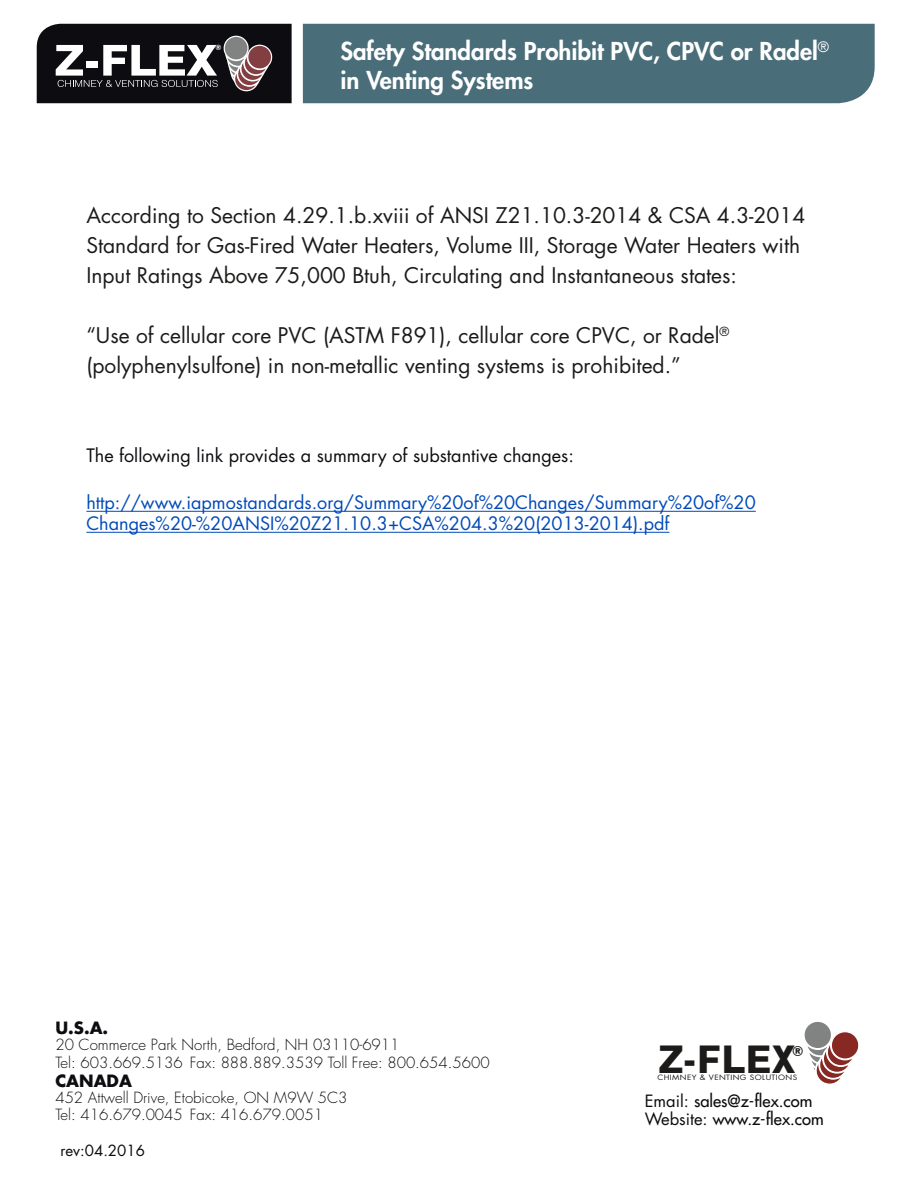
<style>
.page{position:relative;width:918px;height:1188px;background:#fff}
.page>*{position:absolute;margin:0;border:0;box-sizing:border-box;transform-origin:0 0}
.t1{font:800 38.25px "Swiss 721 BT";color:#1c1b1a}
.t2{font:800 24px/28.5px "Futura Std";color:#fff}
.t3{font:21px/30px "Futura Std";color:#1c1b1a}
.t4{font:18px/21px "Futura Std";color:#004ab8}
.t5{font:18px "Futura Std";color:#0d0d11}
.t6{font:500 16.5px/18px "Futura Std";color:#0d0d11}
.t7{font:700 16.5px "Futura Std";color:#0d0d11}
.t8{font:300 15px/17.2px "Futura Std";color:#0d0d11}
.t9{font:15px "Futura Std";color:#0d0d11}
.t10{font:800 13.5px "Swiss 721 BT";color:#1c1b1a}
.t11{font:7.2px "Futura Std";letter-spacing:.05em;color:#1c1b1a;scale:1.14 1}
.t12{font:800 7.2px "Swiss 721 BT";color:#fff}
.s1{font-weight:400}
</style>
<div class="page">
<svg style="left:804px;top:1022px;width:55px;height:62px"></svg>
<div style="left:303px;top:24px;width:572px;height:79px;background:#496d79"></div>
<svg style="left:37px;top:24px;width:255px;height:79px;background:#3d3a3e"></svg>
<hr style="left:86px;top:511px;width:670px;height:1px;background:#004ab8">
<hr style="left:86px;top:532px;width:583px;height:1px;background:#004ab8">
<p class="t12" style="left:216px;top:43px;width:8px">®</p>
<p class="t2" style="left:340px;top:37px;width:490px">Safety Standards Prohibit PVC, CPVC or Radel<sup>® </sup>in Venting Systems</p>
<p class="t3" style="left:86px;top:200px;width:720px">According to Section 4.29.1.b.xviii of ANSI Z21.10.3-2014 &amp; CSA 4.3-2014<br>Standard for Gas-Fired Water Heaters, Volume III, Storage Water Heaters with<br>Input Ratings Above 75,000 Btuh, Circulating and Instantaneous states:</p>
<p class="t3" style="left:86px;top:320px;width:644px">“Use of cellular core PVC (ASTM F891), cellular core CPVC, or Radel<sup>® </sup>(polyphenylsulfone) in non-metallic venting systems is prohibited.”</p>
<p class="t5" style="left:86px;top:444px;width:489px">The following link provides a summary of substantive changes:</p>
<p class="t4" style="left:86px;top:493px;width:671px">http://www.iapmostandards.org/Summary%20of%20Changes/Summary%20of%20<br>Changes%20-%20ANSI%20Z21.10.3+CSA%204.3%20(2013-2014).pdf</p>
<p class="t7" style="left:55px;top:1017px;width:54px">U.S.A.</p>
<p class="t8" style="left:55px;top:1037px;width:436px">20 Commerce Park North, Bedford, NH 03110-6911<br>Tel: 603.669.5136 Fax: 888.889.3539 Toll Free: 800.654.5600</p>
<p class="t7" style="left:55px;top:1070px;width:78px">CANADA</p>
<p class="t8" style="left:55px;top:1089px;width:294px">452 Attwell Drive, Etobicoke, ON M9W 5C3<br>Tel: 416.679.0045 Fax: 416.679.0051</p>
<p class="t9" style="left:60px;top:1141px;width:86px">rev:04.2016</p>
<h1 class="t1" style="left:658px;top:1036px;width:138px">Z-FLEX</h1>
<p class="t10" style="left:792px;top:1043px;width:13px">®</p>
<p class="t11" style="left:658px;top:1073px;width:124px">CHIMNEY &amp; VENTING SOLUTIONS</p>
<p class="t6" style="left:645px;top:1092px;width:180px"><span class="s1">Email:</span> sales@z-flex.com<br><span class="s1">Website:</span> www.z-flex.com</p>
</div>
